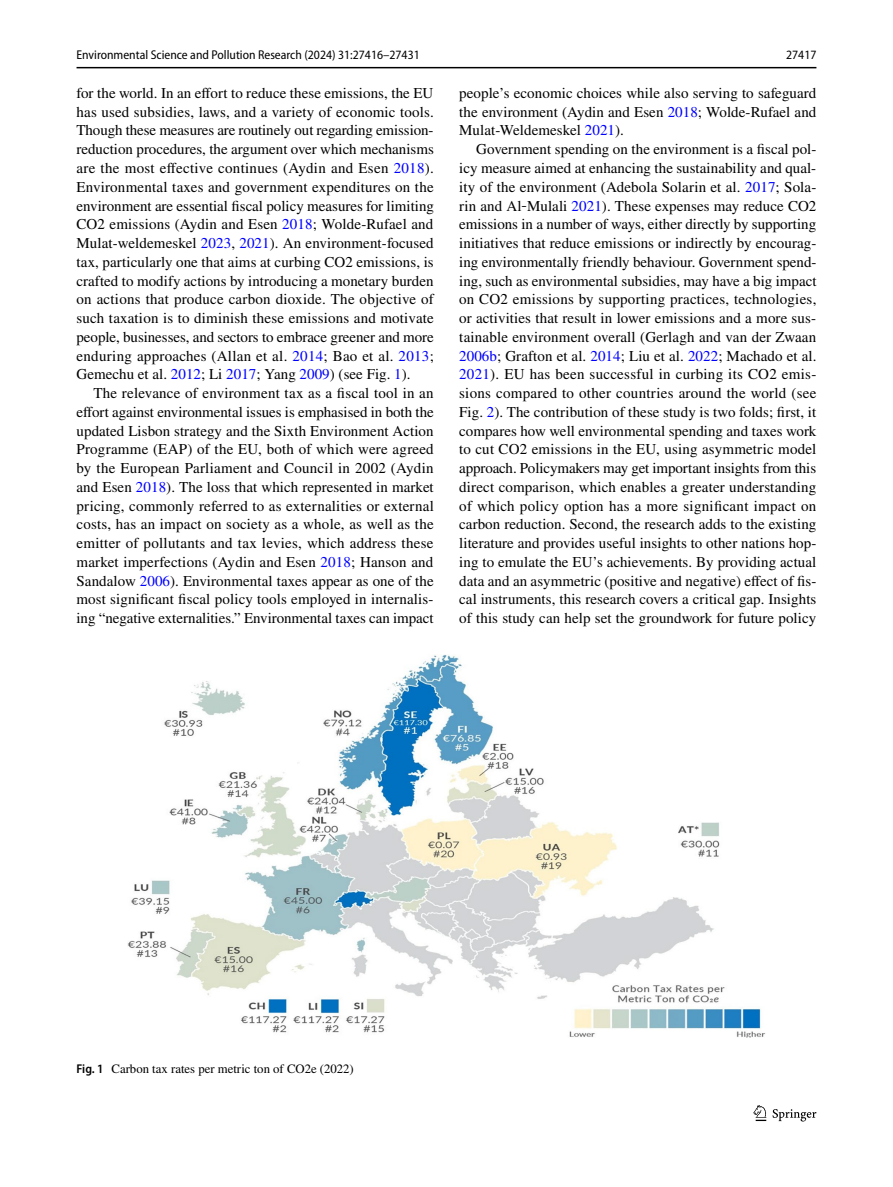
<style>
.page{position:relative;width:893px;height:1187px;background:#fff}
.page>*{position:absolute;margin:0;border:0;box-sizing:border-box;transform-origin:0 0}
.t1{font:15px/18.8px "STIX";letter-spacing:.005em;color:#000;text-align:justify}
.t2{font:semi-condensed 12.75px "Myriad Pro";color:#000}
.t3{font:12.75px "STIX";color:#000}
.s1{color:#00f}
.s2{font-family:"Code 2000"}
.s3{font-family:"Myriad Pro";font-weight:600;font-stretch:semi-condensed}
</style>
<div class="page">
<hr style="left:77px;top:67px;width:739px;height:1px;background:#000">
<svg style="left:753px;top:1105px;width:13px;height:15px"></svg>
<svg style="left:773px;top:1109px;width:43px;height:12px"></svg>
<img style="left:128px;top:654px;width:637px;height:383px">
<p class="t2" style="left:77px;top:48px;width:345px">Environmental Science and Pollution Research (2024) 31:27416–27431</p>
<p class="t2" style="left:786px;top:48px;width:32px">27417</p>
<p class="t1" style="left:77px;top:84px;width:359px">for the world. In an effort to reduce these emissions, the EU has used subsidies, laws, and a variety of economic tools.<br>Though these measures are routinely out regarding emission&shy;reduction procedures, the argument over which mechanisms are the most effective continues (Aydin and Esen <span class="s1">2018</span>).<br>Environmental taxes and government expenditures on the environment are essential fiscal policy measures for limiting CO2 emissions (Aydin and Esen <span class="s1">2018</span>; Wolde-Rufael and Mulat-weldemeskel <span class="s1">2023</span>, <span class="s1">2021</span>). An environment-focused tax, particularly one that aims at curbing CO2 emissions, is crafted to modify actions by introducing a monetary burden on actions that produce carbon dioxide. The objective of such taxation is to diminish these emissions and motivate people, businesses, and sectors to embrace greener and more enduring approaches (Allan et al. <span class="s1">2014</span>; Bao et al. <span class="s1">2013</span>; Gemechu et al. <span class="s1">2012</span>; Li <span class="s1">2017</span>; Yang <span class="s1">2009</span>) (see Fig. <span class="s1">1</span>).</p>
<p class="t1" style="left:77px;top:384px;width:359px;text-indent:17px">The relevance of environment tax as a fiscal tool in an effort against environmental issues is emphasised in both the updated Lisbon strategy and the Sixth Environment Action Programme (EAP) of the EU, both of which were agreed by the European Parliament and Council in 2002 (Aydin and Esen <span class="s1">2018</span>). The loss that which represented in market pricing, commonly referred to as externalities or external costs, has an impact on society as a whole, as well as the emitter of pollutants and tax levies, which address these market imperfections (Aydin and Esen <span class="s1">2018</span>; Hanson and Sandalow <span class="s1">2006</span>). Environmental taxes appear as one of the most significant fiscal policy tools employed in internalis&shy;ing “negative externalities.” Environmental taxes can impact</p>
<p class="t1" style="left:459px;top:84px;width:359px">people’s economic choices while also serving to safeguard the environment (Aydin and Esen <span class="s1">2018</span>; Wolde-Rufael and Mulat-Weldemeskel <span class="s1">2021</span>).</p>
<p class="t1" style="left:459px;top:141px;width:359px;text-indent:17px">Government spending on the environment is a fiscal pol&shy;icy measure aimed at enhancing the sustainability and qual&shy;ity of the environment (Adebola Solarin et al. <span class="s1">2017</span>; Sola&shy;rin and Al<span class="s2">‐</span>Mulali <span class="s1">2021</span>). These expenses may reduce CO2 emissions in a number of ways, either directly by supporting initiatives that reduce emissions or indirectly by encourag&shy;ing environmentally friendly behaviour. Government spend&shy;ing, such as environmental subsidies, may have a big impact on CO2 emissions by supporting practices, technologies, or activities that result in lower emissions and a more sus&shy;tainable environment overall (Gerlagh and van der Zwaan <span class="s1">2006b</span>; Grafton et al. <span class="s1">2014</span>; Liu et al. <span class="s1">2022</span>; Machado et al.<br><span class="s1">2021</span>). EU has been successful in curbing its CO2 emis&shy;sions compared to other countries around the world (see Fig. <span class="s1">2</span>). The contribution of these study is two folds; first, it compares how well environmental spending and taxes work to cut CO2 emissions in the EU, using asymmetric model approach. Policymakers may get important insights from this direct comparison, which enables a greater understanding of which policy option has a more significant impact on carbon reduction. Second, the research adds to the existing literature and provides useful insights to other nations hop&shy;ing to emulate the EU’s achievements. By providing actual data and an asymmetric (positive and negative) effect of fis&shy;cal instruments, this research covers a critical gap. Insights of this study can help set the groundwork for future policy</p>
<p class="t3" style="left:77px;top:1059px;width:279px"><span class="s3">Fig. 1</span> Carbon tax rates per metric ton of CO2e (2022)</p>
</div>
